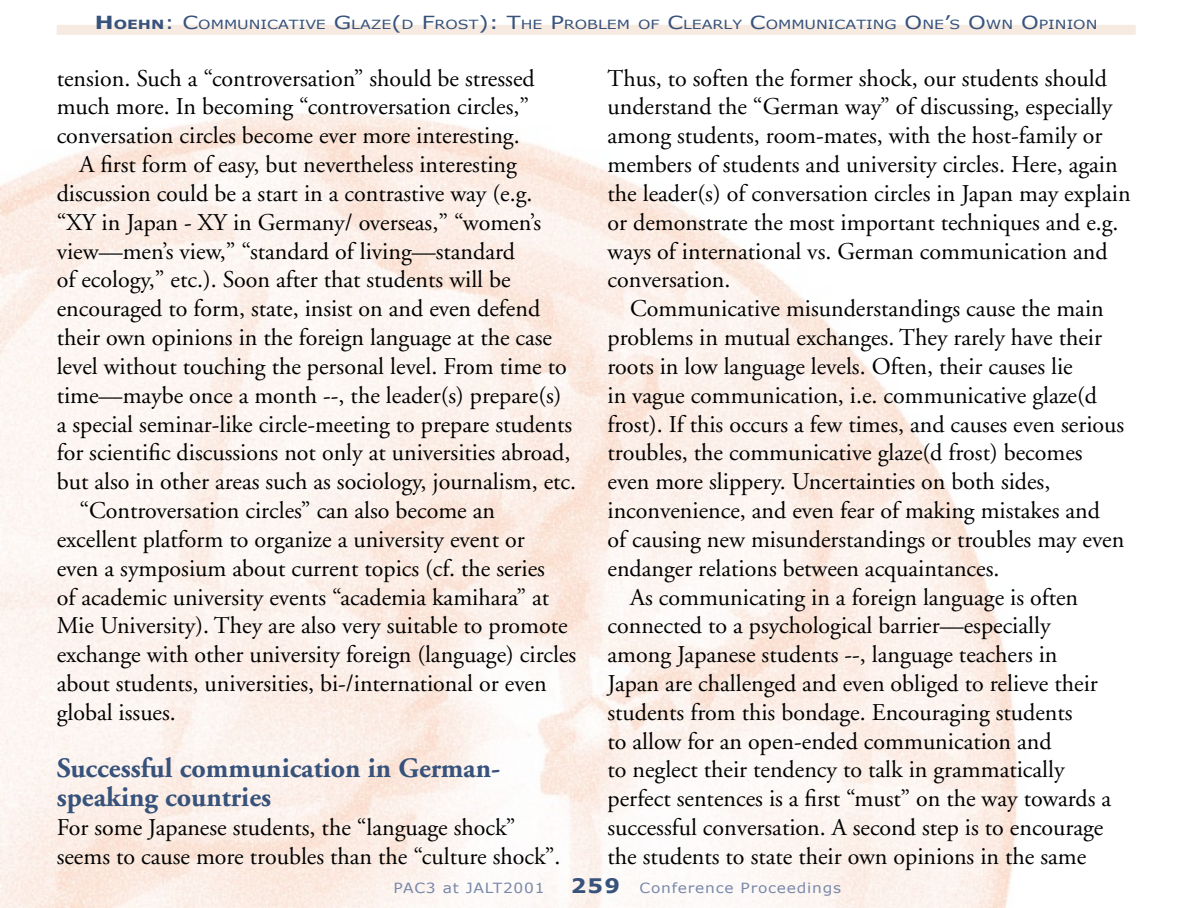
<style>
.page{position:relative;width:1191px;height:908px;background:#fff}
.page>*{position:absolute;margin:0;border:0;box-sizing:border-box;transform-origin:0 0}
.Subtitle{font:700 28px/28.8px "Adobe Garamond";color:#37527b}
.Main_Text_Indent{font:24px/28.8px "Adobe Garamond";color:#000}
.Main_Text{font:24px/28.8px "Adobe Garamond";color:#000}
.t1{font:14px "Verdana";letter-spacing:.05em;color:#7988aa;scale:1.1 1}
.t2{font:12.6px "Verdana";color:#37527b;scale:1.25 1}
.s1{font-weight:700;font-size:18px}
.s2{font-weight:700}
.s3{font-size:18px}
.s4{font-weight:700;font-size:20px;color:#37527b}
</style>
<div class="page">
<div style="left:57px;top:25px;width:1078px;height:10px;background:#f6eae1"></div>
<p class="t2" style="left:95px;top:17px;width:803px"><span class="s1">H</span><span class="s2">OEHN</span><span class="s3">: C</span>OMMUNICATIVE <span class="s3">G</span>LAZE<span class="s3">(</span>D <span class="s3">F</span>ROST<span class="s3">): T</span>HE <span class="s3">P</span>ROBLEM OF <span class="s3">C</span>LEARLY <span class="s3">C</span>OMMUNICATING <span class="s3">O</span>NE<span class="s3">’</span>S <span class="s3">O</span>WN <span class="s3">O</span>PINION</p>
<p class="Main_Text_Indent" style="left:57px;top:64px;width:479px">tension. Such a “controversation” should be stressed much more. In becoming “controversation circles,” conversation circles become ever more interesting.</p>
<p class="Main_Text_Indent" style="left:57px;top:151px;width:521px;text-indent:23px">A first form of easy, but nevertheless interesting discussion could be a start in a contrastive way (e.g. “XY in Japan - XY in Germany/ overseas,” “women’s view—men’s view,” “standard of living—standard<br>of ecology,” etc.). Soon after that students will be encouraged to form, state, insist on and even defend their own opinions in the foreign language at the case level without touching the personal level. From time to time—maybe once a month --, the leader(s) prepare(s) a special seminar-like circle-meeting to prepare students for scientific discussions not only at universities abroad, but also in other areas such as sociology, journalism, etc.</p>
<p class="Main_Text_Indent" style="left:57px;top:496px;width:521px;text-indent:23px">“Controversation circles” can also become an excellent platform to organize a university event or<br>even a symposium about current topics (cf. the series<br>of academic university events “academia kamihara” at Mie University). They are also very suitable to promote exchange with other university foreign (language) circles about students, universities, bi-/international or even global issues.</p>
<p class="Subtitle" style="left:57px;top:754px;width:445px">Successful communication in German&shy;speaking countries</p>
<p class="Main_Text" style="left:57px;top:813px;width:505px">For some Japanese students, the “language shock” seems to cause more troubles than the “culture shock”.</p>
<p class="Main_Text" style="left:607px;top:64px;width:524px">Thus, to soften the former shock, our students should understand the “German way” of discussing, especially among students, room-mates, with the host-family or members of students and university circles. Here, again the leader(s) of conversation circles in Japan may explain or demonstrate the most important techniques and e.g. ways of international vs. German communication and conversation.</p>
<p class="Main_Text_Indent" style="left:607px;top:295px;width:518px;text-indent:23px">Communicative misunderstandings cause the main problems in mutual exchanges. They rarely have their roots in low language levels. Often, their causes lie<br>in vague communication, i.e. communicative glaze(d frost). If this occurs a few times, and causes even serious troubles, the communicative glaze(d frost) becomes even more slippery. Uncertainties on both sides, inconvenience, and even fear of making mistakes and of causing new misunderstandings or troubles may even endanger relations between acquaintances.</p>
<p class="Main_Text_Indent" style="left:607px;top:583px;width:505px;text-indent:23px">As communicating in a foreign language is often connected to a psychological barrier—especially among Japanese students --, language teachers in Japan are challenged and even obliged to relieve their students from this bondage. Encouraging students<br>to allow for an open-ended communication and<br>to neglect their tendency to talk in grammatically perfect sentences is a first “must” on the way towards a successful conversation. A second step is to encourage the students to state their own opinions in the same</p>
<p class="t1" style="left:393px;top:878px;width:139px">PAC3 at JALT2001</p>
<p class="t1" style="left:571px;top:878px;width:247px"><span class="s4">259</span> Conference Proceedings</p>
</div>
